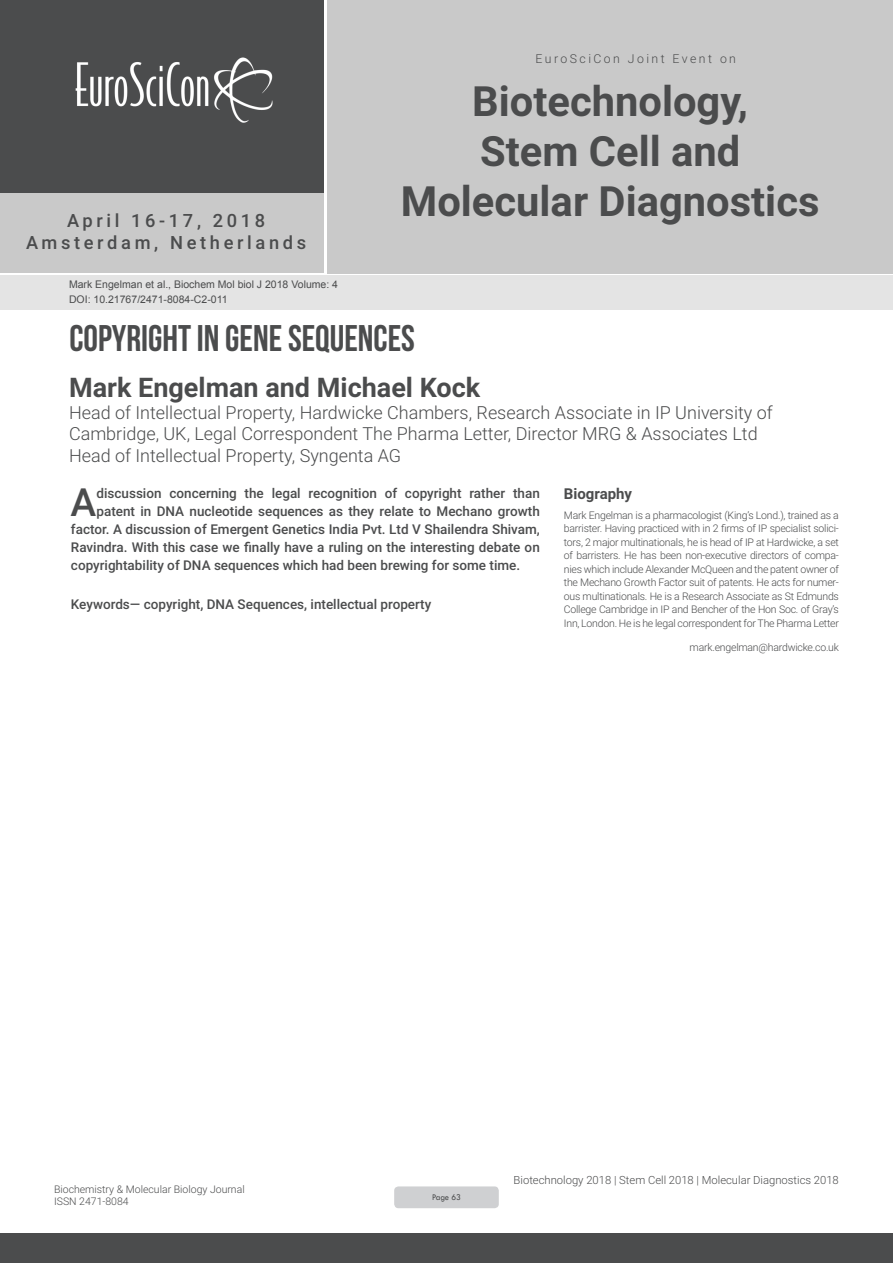
<style>
.page{position:relative;width:893px;height:1263px;background:#fff}
.page>*{position:absolute;margin:0;border:0;box-sizing:border-box;transform-origin:0 0}
.t1{font:700 41.7px/49.9px "Roboto";color:#4b4c4d;text-align:center}
.Abstract{font:500 38.85px "Roboto";color:#4b4c4d}
.t2{font:37.05px "Bebas Neue";color:#4b4c4d}
.t3{font:700 27px "Roboto";color:#4b4c4d}
.t4{font:500 18.3px/21.9px "Roboto";letter-spacing:.2em;color:#4b4c4d;text-align:center}
.t5{font:300 18px/21.6px "Roboto";color:#4b4c4d}
.Bio_Heading{font:700 15px "Roboto";color:#4b4c4d}
.Abstract-2{font:500 13.5px "Roboto";color:#4b4c4d}
.t6{font:300 12.3px "Roboto";letter-spacing:.2em;color:#4b4c4d}
.t7{font:300 11.25px "Roboto";color:#4b4c4d}
.Biography{font:300 10.5px/13.5px "Roboto";letter-spacing:-.02em;color:#4b4c4d;text-align:justify}
.t8{font:10.5px "Arial";color:#4b4c4d}
.Biography-2{font:300 10.5px/12.6px "Roboto";color:#4b4c4d}
.t9{font:9px "Tw Cen";letter-spacing:-.02em;color:#4b4c4d;scale:.95 1}
</style>
<div class="page">
<div style="left:0;top:0;width:323px;height:193px;background:#4b4c4d"></div>
<div style="left:1px;top:193px;width:323px;height:80px;background:#c9c9c9"></div>
<div style="left:327px;top:0;width:566px;height:273px;background:#c9c9c9"></div>
<img style="left:75px;top:57px;width:198px;height:66px">
<div style="left:0;top:1233px;width:893px;height:30px;background:#4b4c4d"></div>
<div style="left:1px;top:275px;width:892px;height:35px;background:#e4e4e4"></div>
<div style="left:394px;top:1186px;width:105px;height:22px;background:#cfd0d2;border-radius:4px"></div>
<h3 class="t4" style="left:26px;top:209px;width:282px">April 16-17, 2018<br>Amsterdam, Netherlands</h3>
<p class="t8" style="left:69px;top:278px;width:271px">Mark Engelman et al., Biochem Mol biol J 2018 Volume: 4</p>
<p class="t8" style="left:69px;top:292px;width:160px">DOI: 10.21767/2471-8084-C2-011</p>
<p class="t6" style="left:536px;top:50px;width:202px">EuroSciCon Joint Event on</p>
<h1 class="t1" style="left:401px;top:75px;width:420px">Biotechnology,<br>Stem Cell and<br>Molecular Diagnostics</h1>
<p class="t2" style="left:69px;top:318px;width:347px">COPYRIGHT IN GENE SEQUENCES</p>
<p class="t3" style="left:69px;top:369px;width:413px">Mark Engelman and Michael Kock</p>
<p class="t5" style="left:69px;top:401px;width:705px">Head of Intellectual Property, Hardwicke Chambers, Research Associate in IP University of<br>Cambridge, UK, Legal Correspondent The Pharma Letter, Director MRG &amp; Associates Ltd</p>
<p class="t5" style="left:69px;top:444px;width:334px">Head of Intellectual Property, Syngenta AG</p>
<p class="Abstract" style="left:71px;top:474px;width:27px">A</p>
<p class="Abstract-2" style="left:96px;top:483px;width:445px">discussion concerning the legal recognition of copyright rather than</p>
<p class="Abstract-2" style="left:96px;top:501px;width:445px">patent in DNA nucleotide sequences as they relate to Mechano growth</p>
<p class="Abstract-2" style="left:71px;top:519px;width:470px">factor. A discussion of Emergent Genetics India Pvt. Ltd V Shailendra Shivam,</p>
<p class="Abstract-2" style="left:71px;top:537px;width:470px">Ravindra. With this case we finally have a ruling on the interesting debate on</p>
<p class="Abstract-2" style="left:71px;top:555px;width:451px">copyrightability of DNA sequences which had been brewing for some time.</p>
<p class="Abstract-2" style="left:71px;top:595px;width:362px">Keywords— copyright, DNA Sequences, intellectual property</p>
<p class="Bio_Heading" style="left:564px;top:483px;width:70px">Biography</p>
<p class="Biography" style="left:564px;top:508px;width:277px">Mark Engelman is a pharmacologist (King’s Lond.), trained as a barrister. Having practiced with in 2 firms of IP specialist solici&shy;tors, 2 major multinationals, he is head of IP at Hardwicke, a set of barristers. He has been non-executive directors of compa&shy;nies which include Alexander McQueen and the patent owner of the Mechano Growth Factor suit of patents. He acts for numer&shy;ous multinationals. He is a Research Associate as St Edmunds College Cambridge in IP and Bencher of the Hon Soc. of Gray’s Inn, London. He is he legal correspondent for The Pharma Letter</p>
<p class="Biography" style="left:690px;top:640px;width:151px">mark.engelman@hardwicke.co.uk</p>
<p class="Biography-2" style="left:54px;top:1182px;width:192px">Biochemistry &amp; Molecular Biology Journal<br>ISSN 2471-8084</p>
<p class="t9" style="left:432px;top:1192px;width:32px">Page 63</p>
<p class="t7" style="left:514px;top:1172px;width:327px">Biotechnology 2018 | Stem Cell 2018 | Molecular Diagnostics 2018</p>
</div>
